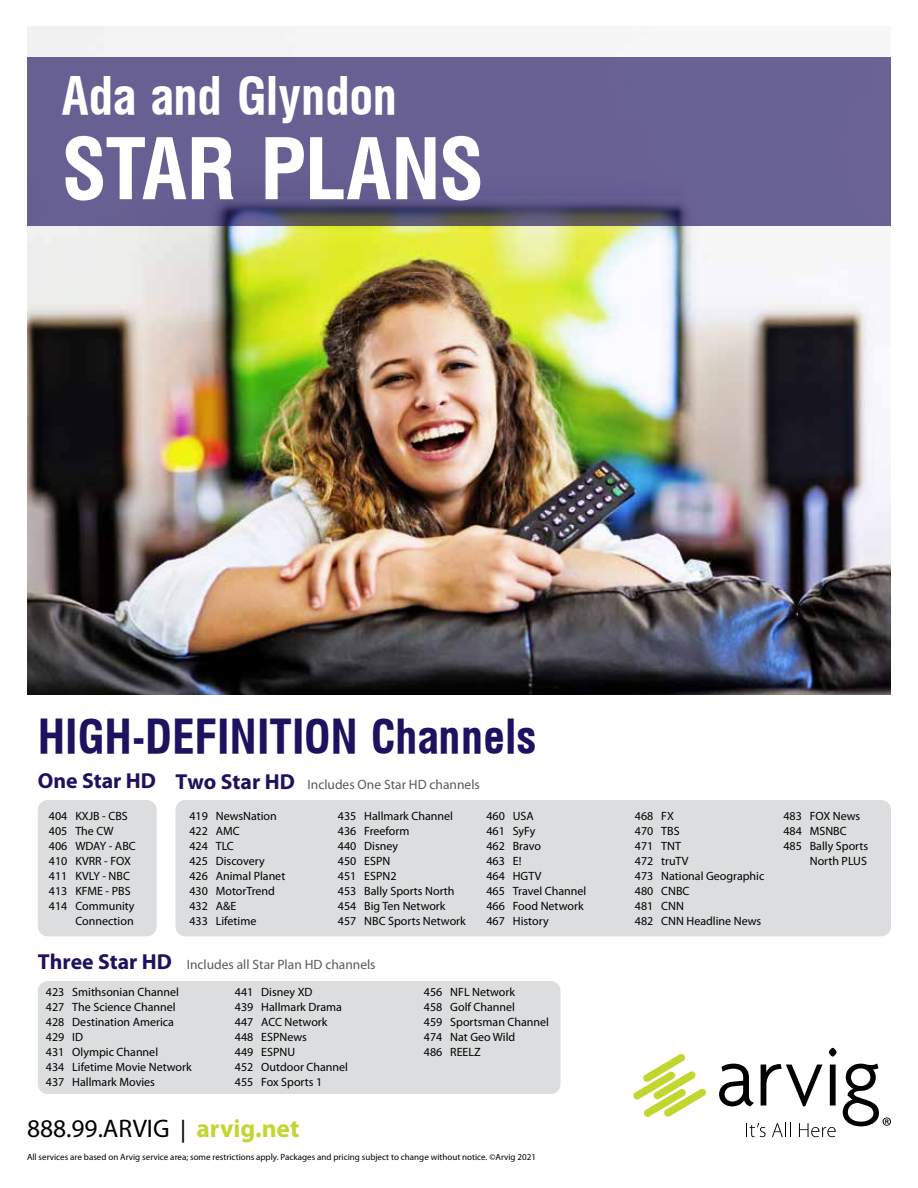
<style>
.page{position:relative;width:918px;height:1188px;background:#fff}
.page>*{position:absolute;margin:0;border:0;box-sizing:border-box;transform-origin:0 0}
.t1{font:700 82.65px "Triumvirate Condensed";letter-spacing:-.015em;color:#fff}
.t2{font:700 49.65px "Triumvirate Condensed";letter-spacing:-.01em;color:#fff}
.t3{font:700 45px "Triumvirate Condensed";color:#1d1160}
.t4{font:25.5px "Myriad Pro";color:#000}
.t5{font:700 21.75px "Myriad Pro";color:#1d1160}
.t6{font:13.5px "Myriad Pro";color:#58595b}
.t7{font:12px/15px "Myriad Pro";color:#000}
.t8{font:9px "Myriad Pro";color:#000}
.s1{font-weight:700;font-size:21.75px;color:#1d1160}
.s2{font-size:22.95px}
.s3{font-weight:700;color:#c1d72f}
</style>
<div class="page">
<img style="left:27px;top:225px;width:864px;height:469px">
<svg style="left:27px;top:57px;width:864px;height:168px;background:#665e90"></svg>
<svg style="left:633px;top:1054px;width:73px;height:63px"></svg>
<svg style="left:719px;top:1064px;width:35px;height:42px"></svg>
<svg style="left:761px;top:1064px;width:61px;height:42px"></svg>
<svg style="left:829px;top:1048px;width:8px;height:57px"></svg>
<svg style="left:746px;top:1123px;width:20px;height:14px"></svg>
<svg style="left:772px;top:1122px;width:19px;height:15px"></svg>
<svg style="left:799px;top:1123px;width:37px;height:14px"></svg>
<svg style="left:843px;top:1064px;width:48px;height:62px"></svg>
<div style="left:38px;top:800px;width:119px;height:136px;background:#dcddde;border-radius:10px"></div>
<div style="left:175px;top:800px;width:716px;height:136px;background:#dcddde;border-radius:10px"></div>
<div style="left:38px;top:981px;width:523px;height:113px;background:#dcddde;border-radius:10px"></div>
<h2 class="t2" style="left:61px;top:63px;width:338px">Ada and Glyndon</h2>
<h1 class="t1" style="left:61px;top:115px;width:423px">STAR PLANS</h1>
<h3 class="t3" style="left:38px;top:707px;width:500px">HIGH-DEFINITION Channels</h3>
<h3 class="t5" style="left:38px;top:767px;width:120px">One Star HD</h3>
<p class="t7" style="left:49px;top:808px;width:80px">404 KXJB - CBS</p>
<p class="t7" style="left:49px;top:823px;width:66px">405 The CW</p>
<p class="t7" style="left:49px;top:838px;width:88px">406 WDAY - ABC</p>
<p class="t7" style="left:49px;top:853px;width:84px">410 KVRR - FOX</p>
<p class="t7" style="left:49px;top:868px;width:83px">411 KVLY - NBC</p>
<p class="t7" style="left:49px;top:883px;width:83px">413 KFME - PBS</p>
<p class="t7" style="left:49px;top:898px;width:87px">414 Community</p>
<p class="t7" style="left:75px;top:913px;width:60px">Connection</p>
<p class="t6" style="left:176px;top:776px;width:306px"><span class="s1">Two Star HD</span> Includes One Star HD channels</p>
<p class="t7" style="left:189px;top:808px;width:97px">419 NewsNation<br>422 AMC<br>424 TLC<br>425 Discovery<br>426 Animal Planet<br>430 MotorTrend<br>432 A&amp;E<br>433 Lifetime</p>
<p class="t7" style="left:338px;top:808px;width:129px">435 Hallmark Channel<br>436 Freeform<br>440 Disney<br>450 ESPN<br>451 ESPN2<br>453 Bally Sports North<br>454 Big Ten Network<br>457 NBC Sports Network</p>
<p class="t7" style="left:486px;top:808px;width:101px">460 USA<br>461 SyFy<br>462 Bravo<br>463 E!<br>464 HGTV<br>465 Travel Channel<br>466 Food Network<br>467 History</p>
<p class="t7" style="left:635px;top:808px;width:131px">468 FX<br>470 TBS<br>471 TNT<br>472 truTV<br>473 National Geographic<br>480 CNBC<br>481 CNN<br>482 CNN Headline News</p>
<p class="t7" style="left:783px;top:808px;width:78px">483 FOX News</p>
<p class="t7" style="left:783px;top:823px;width:65px">484 MSNBC</p>
<p class="t7" style="left:783px;top:838px;width:86px">485 Bally Sports</p>
<p class="t7" style="left:810px;top:853px;width:59px">North PLUS</p>
<p class="t6" style="left:38px;top:956px;width:339px"><span class="s1">Three Star HD</span> Includes all Star Plan HD channels</p>
<p class="t7" style="left:46px;top:985px;width:147px">423 Smithsonian Channel<br>427 The Science Channel<br>428 Destination America<br>429 ID<br>431 Olympic Channel<br>434 Lifetime Movie Network<br>437 Hallmark Movies</p>
<p class="t7" style="left:235px;top:985px;width:115px">441 Disney XD<br>439 Hallmark Drama<br>447 ACC Network<br>448 ESPNews<br>449 ESPNU<br>452 Outdoor Channel<br>455 Fox Sports 1</p>
<p class="t7" style="left:424px;top:985px;width:127px">456 NFL Network<br>458 Golf Channel<br>459 Sportsman Channel<br>474 Nat Geo Wild<br>486 REELZ</p>
<h3 class="t4" style="left:27px;top:1113px;width:274px">888.99.ARVIG <span class="s2">|</span> <span class="s3">arvig.net</span></h3>
<p class="t8" style="left:27px;top:1152px;width:511px">All services are based on Arvig service area; some restrictions apply. Packages and pricing subject to change without notice. ©Arvig 2021</p>
</div>
